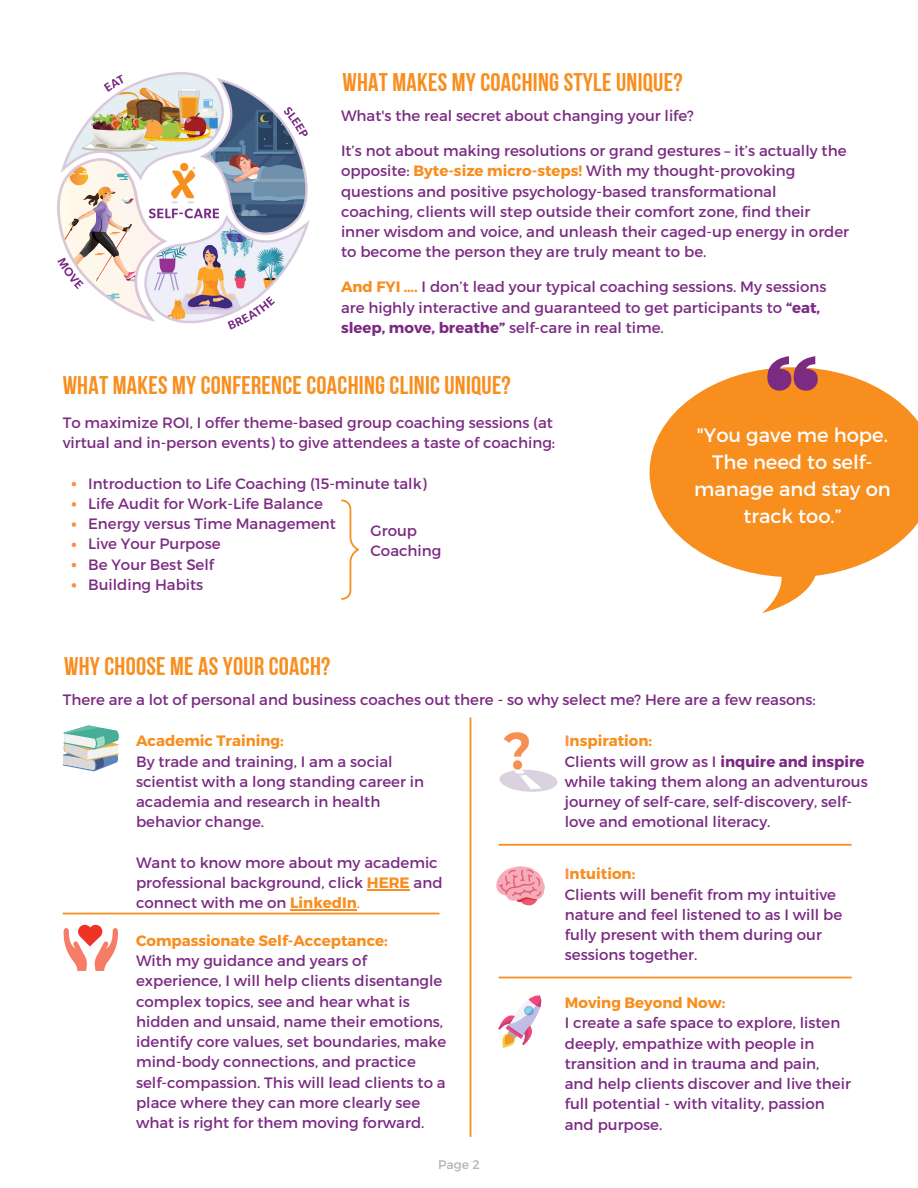
<style>
.page{position:relative;width:918px;height:1188px;background:#fff}
.page>*{position:absolute;margin:0;border:0;box-sizing:border-box;transform-origin:0 0}
.t1{font:25.5px "Bebas Neue Cyrillic";letter-spacing:.01em;color:#f78e1e}
.t2{font:19.5px/27px "Montserrat";color:#fff;text-align:center}
.t3{font:15px/20.2px "Montserrat";color:#7b2a83}
.t4{font:15px/20.2px "Montserrat";color:#7c2b83}
.t5{font:700 15px "Montserrat";color:#f78e1e}
.t6{font:12.45px "Montserrat";color:#b4b4b4}
.s1{font-weight:700;color:#f78e1e}
.s2{font-weight:700}
.s3{color:#f78e1e}
.s4{font-weight:700;color:#ff914d}
</style>
<div class="page">
<svg style="left:63px;top:925px;width:55px;height:46px"></svg>
<svg style="left:63px;top:725px;width:56px;height:46px"></svg>
<svg style="left:498px;top:995px;width:44px;height:53px"></svg>
<svg style="left:496px;top:866px;width:49px;height:40px"></svg>
<svg style="left:63px;top:913px;width:376px;height:1px"></svg>
<svg style="left:498px;top:977px;width:354px;height:1px"></svg>
<svg style="left:498px;top:844px;width:354px;height:2px"></svg>
<svg style="left:470px;top:717px;width:1px;height:420px"></svg>
<img style="left:57px;top:72px;width:253px;height:258px">
<svg style="left:650px;top:369px;width:268px;height:244px;fill:#f78e1e"></svg>
<svg style="left:767px;top:356px;width:51px;height:35px"></svg>
<img style="left:499px;top:732px;width:59px;height:60px">
<svg style="left:341px;top:500px;width:18px;height:100px"></svg>
<svg style="left:72px;top:482px;width:4px;height:4px"></svg>
<svg style="left:72px;top:502px;width:4px;height:5px"></svg>
<svg style="left:72px;top:522px;width:4px;height:5px"></svg>
<svg style="left:72px;top:543px;width:4px;height:4px"></svg>
<svg style="left:72px;top:563px;width:4px;height:4px"></svg>
<svg style="left:72px;top:583px;width:4px;height:5px"></svg>
<hr style="left:367px;top:889px;width:43px;height:1px;background:#f78e1e">
<hr style="left:290px;top:909px;width:67px;height:2px;background:#f78e1e">
<h1 class="t1" style="left:342px;top:71px;width:342px">WHAT MAKES MY COACHING STYLE UNIQUE?</h1>
<p class="t3" style="left:341px;top:105px;width:354px">What's the real secret about changing your life?</p>
<p class="t3" style="left:341px;top:140px;width:510px">It’s not about making resolutions or grand gestures – it’s actually the opposite: <span class="s1">Byte-size micro-steps!</span> With my thought-provoking questions and positive psychology-based transformational coaching, clients will step outside their comfort zone, find their inner wisdom and voice, and unleash their caged-up energy in order to become the person they are truly meant to be.</p>
<p class="t3" style="left:341px;top:276px;width:487px"><span class="s1">And FYI ….</span> I don’t lead your typical coaching sessions. My sessions are highly interactive and guaranteed to get participants to <span class="s2">“eat, sleep, move, breathe”</span> self-care in real time.</p>
<h1 class="t1" style="left:63px;top:375px;width:450px">WHAT MAKES my CONFERENCE COACHING CLINIC UNIQUE?</h1>
<p class="t4" style="left:63px;top:412px;width:494px">To maximize ROI, I offer theme-based group coaching sessions (at virtual and in-person events) to give attendees a taste of coaching:</p>
<p class="t4" style="left:88px;top:472px;width:340px">Introduction to Life Coaching (15-minute talk)<br>Life Audit for Work-Life Balance<br>Energy versus Time Management<br>Live Your Purpose<br>Be Your Best Self<br>Building Habits</p>
<p class="t4" style="left:371px;top:520px;width:72px">Group<br>Coaching</p>
<h1 class="t1" style="left:64px;top:656px;width:268px">WHY CHOOSE ME AS YOUR COACH?</h1>
<h2 class="t2" style="left:694px;top:420px;width:198px">"You gave me hope.<br>The need to self&shy;manage and stay on track too.”</h2>
<p class="t3" style="left:63px;top:689px;width:755px">There are a lot of personal and business coaches out there - so why select me? Here are a few reasons:</p>
<p class="t5" style="left:136px;top:731px;width:149px">Academic Training:</p>
<p class="t3" style="left:136px;top:750px;width:289px">By trade and training, I am a social scientist with a long standing career in academia and research in health behavior change.</p>
<p class="t3" style="left:136px;top:852px;width:308px">Want to know more about my academic professional background, click <span class="s1">HERE</span> and connect with me on <span class="s1">LinkedIn</span><span class="s3">.</span></p>
<p class="t5" style="left:136px;top:931px;width:253px">Compassionate Self-Acceptance:</p>
<p class="t3" style="left:136px;top:950px;width:312px">With my guidance and years of experience, I will help clients disentangle complex topics, see and hear what is hidden and unsaid, name their emotions, identify core values, set boundaries, make mind-body connections, and practice self-compassion. This will lead clients to a place where they can more clearly see what is right for them moving forward.</p>
<p class="t6" style="left:438px;top:1156px;width:43px">Page 2</p>
<p class="t3" style="left:565px;top:730px;width:304px"><span class="s4">I</span><span class="s1">nspiration:<br></span>Clients will grow as I <span class="s2">inquire and inspire </span>while taking them along an adventurous journey of self-care, self-discovery, self&shy;love and emotional literacy.</p>
<p class="t3" style="left:565px;top:863px;width:279px"><span class="s4">I</span><span class="s1">ntuition:<br></span>Clients will benefit from my intuitive nature and feel listened to as I will be fully present with them during our sessions together.</p>
<p class="t5" style="left:565px;top:993px;width:162px">Moving Beyond Now:</p>
<p class="t3" style="left:565px;top:1012px;width:288px">I create a safe space to explore, listen deeply, empathize with people in transition and in trauma and pain, and help clients discover and live their full potential - with vitality, passion and purpose.</p>
</div>
